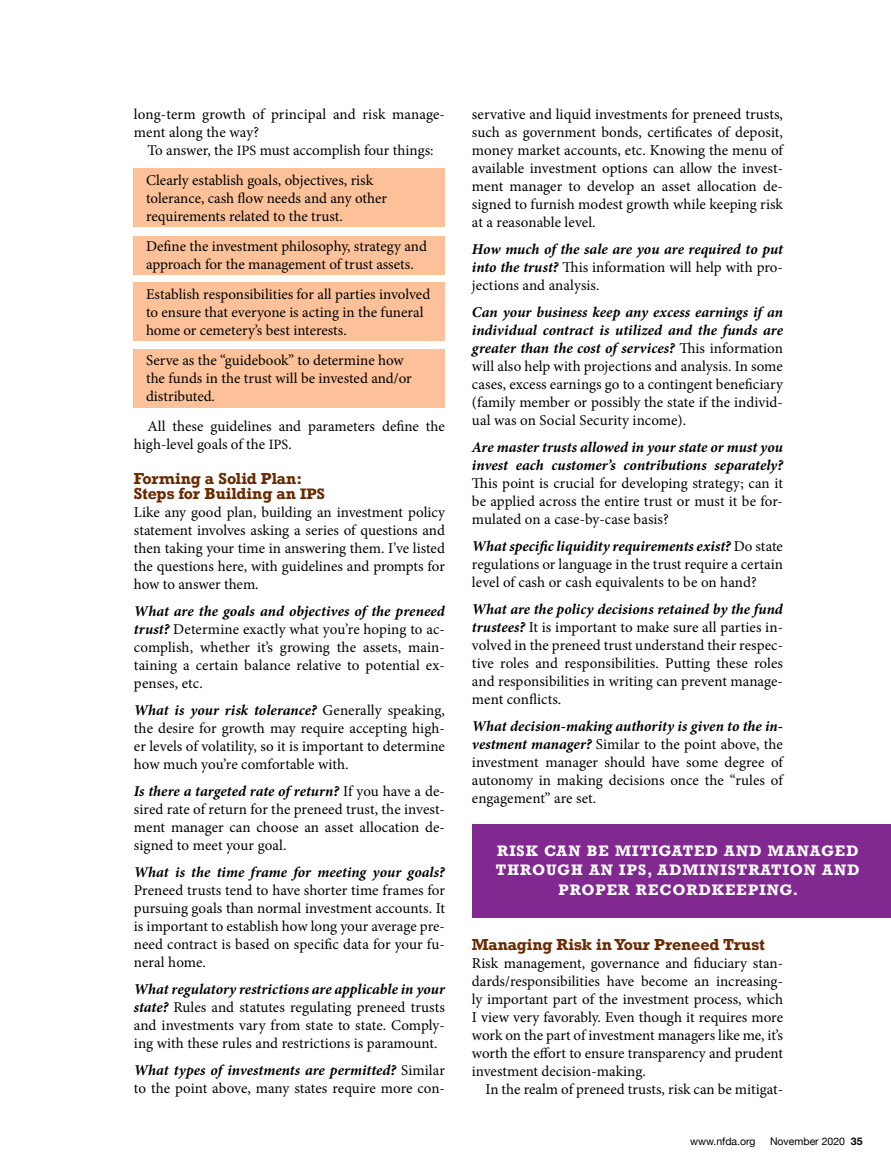
<style>
.page{position:relative;width:891px;height:1175px;background:#fff}
.page>*{position:absolute;margin:0;border:0;box-sizing:border-box;transform-origin:0 0}
.t1{font:15px/18px "Minion Pro";color:#000;text-align:justify}
.t2{font:italic 700 15px/18px "Minion Pro";color:#000;text-align:justify}
.t3{font:700 15px/15px "Rockwell";color:#692a00}
.t4{font:700 14.25px/19.5px "Rockwell";letter-spacing:.08em;color:#fff;text-align:center}
.t5{font:10.5px "Helvetica Neue";color:#000}
.s1{font-size:14.25px}
.s2{font-weight:700;font-style:italic}
.s3{font-weight:400;font-style:normal}
.s4{font-family:"Helvetica Neue LT Std";font-weight:700}
</style>
<div class="page">
<div style="left:134px;top:169px;width:311px;height:58px;background:#fcc198"></div>
<div style="left:134px;top:235px;width:311px;height:39px;background:#fcc198"></div>
<div style="left:134px;top:282px;width:311px;height:58px;background:#fcc198"></div>
<div style="left:134px;top:350px;width:311px;height:58px;background:#fcc198"></div>
<div style="left:472px;top:824px;width:419px;height:93px;background:#812990"></div>
<p class="t1" style="left:134px;top:105px;width:313px">long-term growth of principal and risk manage&shy;ment along the way?</p>
<p class="t1" style="left:146px;top:135px;width:289px;line-height:30px">To answer, the <span class="s1">IPS</span> must accomplish four things:<br>Clearly establish goals, objectives, risk</p>
<p class="t1" style="left:146px;top:189px;width:243px">tolerance, cash flow needs and any other requirements related to the trust.</p>
<p class="t1" style="left:146px;top:237px;width:282px">Define the investment philosophy, strategy and approach for the management of trust assets.</p>
<p class="t1" style="left:146px;top:285px;width:286px;text-align:left">Establish responsibilities for all parties involved to ensure that everyone is acting in the funeral home or cemetery’s best interests.</p>
<p class="t1" style="left:146px;top:351px;width:267px;text-align:left">Serve as the “guidebook” to determine how the funds in the trust will be invested and/or distributed.</p>
<p class="t1" style="left:134px;top:417px;width:313px;text-indent:14px">All these guidelines and parameters define the high-level goals of the <span class="s1">IPS</span>.</p>
<p class="t3" style="left:134px;top:470px;width:193px">Forming a Solid Plan:<br>Steps for Building an <span class="s1">IPS</span></p>
<p class="t1" style="left:134px;top:503px;width:313px">Like any good plan, building an investment policy statement involves asking a series of questions and then taking your time in answering them. I’ve listed the questions here, with guidelines and prompts for how to answer them.</p>
<p class="t1" style="left:134px;top:602px;width:313px"><span class="s2">What are the goals and objectives of the preneed trust?</span> Determine exactly what you’re hoping to ac&shy;complish, whether it’s growing the assets, main&shy;taining a certain balance relative to potential ex&shy;penses, etc.</p>
<p class="t1" style="left:134px;top:701px;width:313px"><span class="s2">What is your risk tolerance?</span> Generally speaking, the desire for growth may require accepting high&shy;er levels of volatility, so it is important to determine how much you’re comfortable with.</p>
<p class="t1" style="left:134px;top:782px;width:313px"><span class="s2">Is there a targeted rate of return?</span> If you have a de&shy;sired rate of return for the preneed trust, the invest&shy;ment manager can choose an asset allocation de&shy;signed to meet your goal.</p>
<p class="t2" style="left:134px;top:862px;width:312px">What is the time frame for meeting your goals?</p>
<p class="t1" style="left:134px;top:881px;width:313px">Preneed trusts tend to have shorter time frames for pursuing goals than normal investment accounts. It is important to establish how long your average pre&shy;need contract is based on specific data for your fu&shy;neral home.</p>
<p class="t1" style="left:134px;top:980px;width:313px"><span class="s2">What regulatory restrictions are applicable in your state?</span> Rules and statutes regulating preneed trusts and investments vary from state to state. Comply&shy;ing with these rules and restrictions is paramount.</p>
<p class="t1" style="left:134px;top:1061px;width:313px"><span class="s2">What types of investments are permitted?</span> Similar to the point above, many states require more con-</p>
<p class="t1" style="left:472px;top:105px;width:313px">servative and liquid investments for preneed trusts, such as government bonds, certificates of deposit, money market accounts, etc. Knowing the menu of available investment options can allow the invest&shy;ment manager to develop an asset allocation de&shy;signed to furnish modest growth while keeping risk at a reasonable level.</p>
<p class="t2" style="left:472px;top:240px;width:313px">How much of the sale are you are required to put into the trust? <span class="s3">This information will help with pro&shy;jections and analysis.</span></p>
<p class="t1" style="left:472px;top:303px;width:313px"><span class="s2">Can your business keep any excess earnings if an individual contract is utilized and the funds are greater than the cost of services?</span> This information will also help with projections and analysis. In some cases, excess earnings go to a contingent beneficiary (family member or possibly the state if the individ&shy;ual was on Social Security income).</p>
<p class="t2" style="left:472px;top:438px;width:313px">Are master trusts allowed in your state or must you invest each customer’s contributions separately?</p>
<p class="t1" style="left:472px;top:474px;width:313px">This point is crucial for developing strategy; can it be applied across the entire trust or must it be for&shy;mulated on a case-by-case basis?</p>
<p class="t1" style="left:472px;top:537px;width:313px"><span class="s2">What specific liquidity requirements exist?</span> Do state regulations or language in the trust require a certain level of cash or cash equivalents to be on hand?</p>
<p class="t1" style="left:472px;top:600px;width:313px"><span class="s2">What are the policy decisions retained by the fund trustees?</span> It is important to make sure all parties in&shy;volved in the preneed trust understand their respec&shy;tive roles and responsibilities. Putting these roles and responsibilities in writing can prevent manage&shy;ment conflicts.</p>
<p class="t1" style="left:472px;top:717px;width:313px"><span class="s2">What decision-making authority is given to the in&shy;vestment manager?</span> Similar to the point above, the investment manager should have some degree of autonomy in making decisions once the “rules of engagement” are set.</p>
<p class="t4" style="left:496px;top:840px;width:365px">RISK CAN BE MITIGATED AND MANAGED<br>THROUGH AN IPS, ADMINISTRATION AND<br>PROPER RECORDKEEPING.</p>
<p class="t3" style="left:472px;top:937px;width:294px">Managing Risk in Your Preneed Trust</p>
<p class="t1" style="left:472px;top:954px;width:313px">Risk management, governance and fiduciary stan&shy;dards/responsibilities have become an increasing&shy;ly important part of the investment process, which I view very favorably. Even though it requires more work on the part of investment managers like me, it’s worth the effort to ensure transparency and prudent investment decision-making.</p>
<p class="t1" style="left:485px;top:1080px;width:299px">In the realm of preneed trusts, risk can be mitigat-</p>
<p class="t5" style="left:690px;top:1133px;width:67px">www.nfda.org</p>
<p class="t5" style="left:770px;top:1133px;width:94px">November 2020 <span class="s4">35</span></p>
</div>
